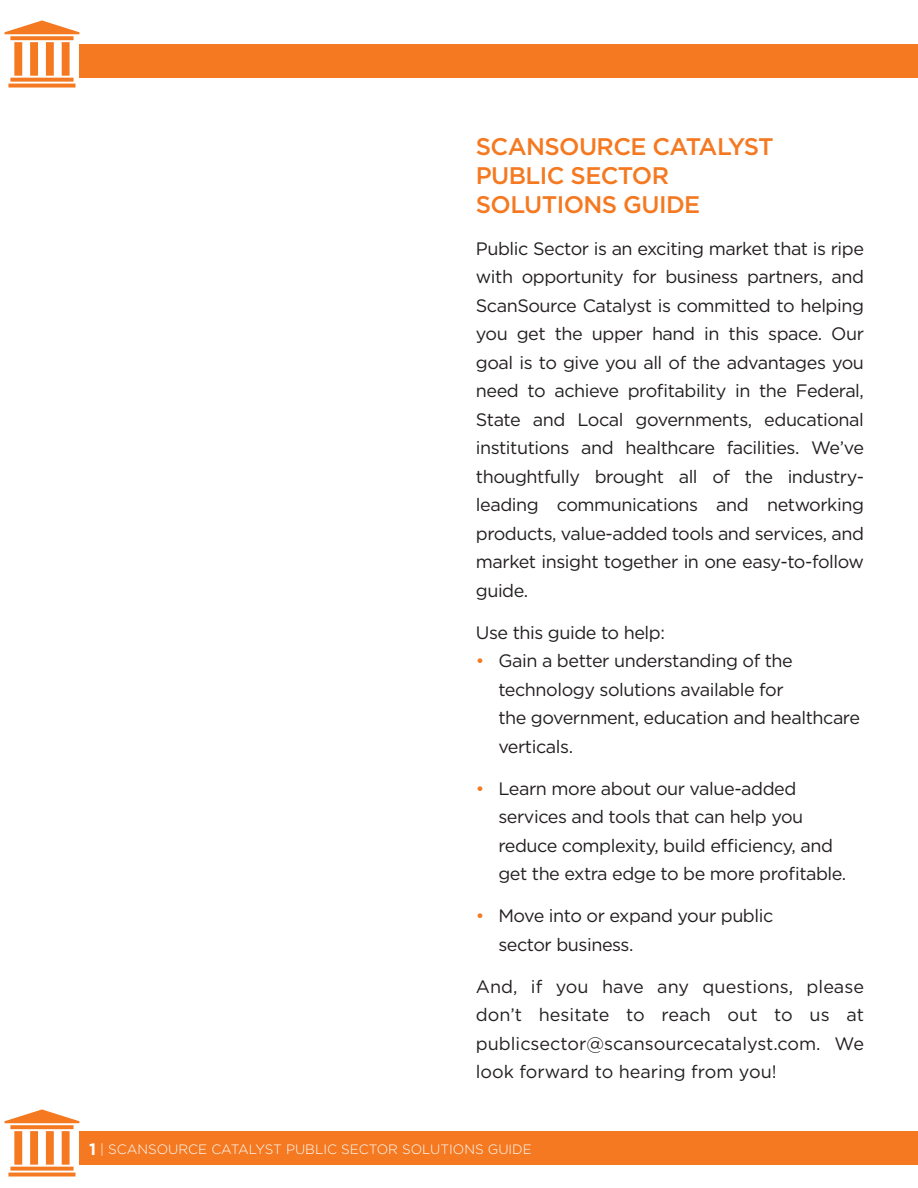
<style>
.page{position:relative;width:918px;height:1188px;background:#fff}
.page>*{position:absolute;margin:0;border:0;box-sizing:border-box;transform-origin:0 0}
.t1{font:500 24px/28.8px "Gotham";letter-spacing:-.025em;color:#f47921}
.t2{font:18px/28.5px "Gotham";letter-spacing:-.025em;color:#231f20}
.t3{font:300 13.5px "Gotham";color:#fff}
.s1{color:#f47921}
.s2{font-weight:700;font-size:16.5px}
</style>
<div class="page">
<div style="left:79px;top:1131px;width:839px;height:34px;background:#f47921"></div>
<svg style="left:4px;top:1109px;width:75px;height:68px"></svg>
<svg style="left:4px;top:20px;width:75px;height:68px"></svg>
<div style="left:79px;top:44px;width:839px;height:33px;background:#f47921"></div>
<p class="t1" style="left:476px;top:132px;width:299px">SCANSOURCE CATALYST<br>PUBLIC SECTOR<br>SOLUTIONS GUIDE</p>
<p class="t2" style="left:476px;top:234px;width:390px;text-align:justify">Public Sector is an exciting market that is ripe with opportunity for business partners, and ScanSource Catalyst is committed to helping you get the upper hand in this space. Our goal is to give you all of the advantages you need to achieve profitability in the Federal, State and Local governments, educational institutions and healthcare facilities. We’ve thoughtfully brought all of the industry&shy;leading communications and networking products, value-added tools and services, and market insight together in one easy-to-follow guide.</p>
<p class="t2" style="left:476px;top:618px;width:191px">Use this guide to help:</p>
<p class="t2" style="left:498px;top:646px;width:363px;text-indent:-22px"><span class="s1">•</span> Gain a better understanding of the technology solutions available for<br>the government, education and healthcare verticals.</p>
<p class="t2" style="left:498px;top:774px;width:349px;text-indent:-22px"><span class="s1">•</span> Learn more about our value-added services and tools that can help you reduce complexity, build efficiency, and get the extra edge to be more profitable.</p>
<p class="t2" style="left:498px;top:901px;width:276px;text-indent:-22px"><span class="s1">•</span> Move into or expand your public sector business.</p>
<p class="t2" style="left:476px;top:972px;width:390px;text-align:justify">And, if you have any questions, please don’t hesitate to reach out to us at publicsector@scansourcecatalyst.com. We look forward to hearing from you!</p>
<p class="t3" style="left:89px;top:1141px;width:444px"><span class="s2">1</span> | SCANSOURCE CATALYST PUBLIC SECTOR SOLUTIONS GUIDE</p>
</div>
